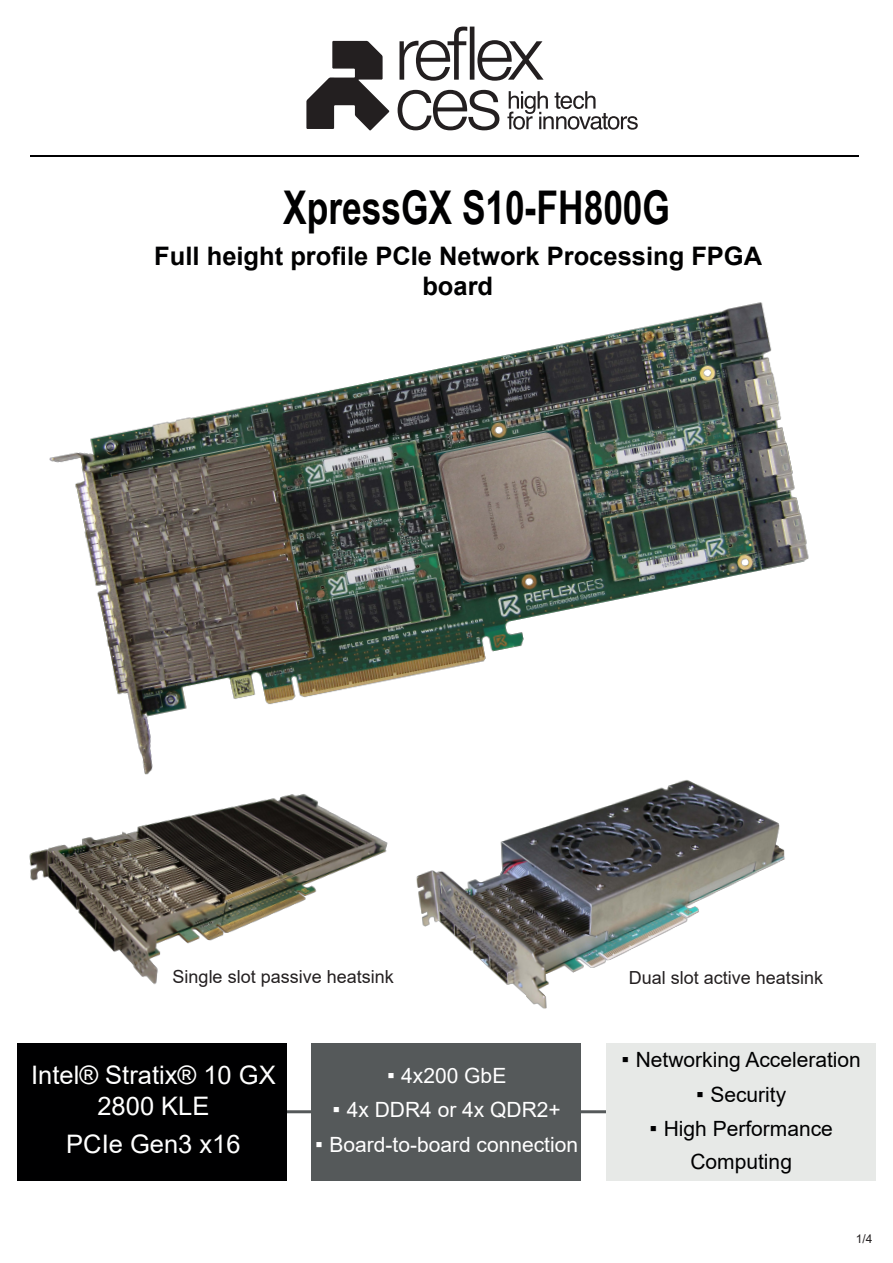
<style>
.page{position:relative;width:893px;height:1263px;background:#fff}
.page>*{position:absolute;margin:0;border:0;box-sizing:border-box;transform-origin:0 0}
.t1{font:700 46.5px "Arial Narrow";color:#000001;scale:.93 1}
.t2{font:700 25.5px/30.6px "Arial";color:#000001;text-align:center}
.t3{font:25.5px/30.6px "Arial";color:#fff;text-align:center}
.t4{font:21px/32.7px "Arial";color:#000001;text-align:center}
.t5{font:21px "Arial";color:#fff}
.t6{font:18px "Arial";color:#231f20}
.t7{font:12px "Arial";color:#231f20}
.s1{font-size:22.5px}
</style>
<div class="page">
<hr style="left:137px;top:1110px;width:654px;height:3px;background:#55595a">
<div style="left:17px;top:1043px;width:269px;height:137px;background:#000001"></div>
<div style="left:607px;top:1043px;width:269px;height:137px;background:#e7e9e7"></div>
<div style="left:312px;top:1043px;width:269px;height:137px;background:#55595a"></div>
<img style="left:49px;top:302px;width:760px;height:452px">
<img style="left:29px;top:754px;width:349px;height:231px">
<img style="left:378px;top:780px;width:407px;height:229px">
<hr style="left:30px;top:155px;width:248px;height:2px;background:#000001">
<hr style="left:275px;top:155px;width:584px;height:2px;background:#000001">
<svg style="left:306px;top:41px;width:83px;height:89px"></svg>
<svg style="left:507px;top:91px;width:131px;height:39px"></svg>
<svg style="left:398px;top:90px;width:101px;height:40px"></svg>
<svg style="left:399px;top:27px;width:145px;height:54px"></svg>
<h1 class="t1" style="left:283px;top:172px;width:417px">XpressGX S10-FH800G</h1>
<p class="t2" style="left:154px;top:240px;width:609px">Full height profile PCIe Network Processing FPGA board</p>
<p class="t6" style="left:173px;top:965px;width:223px">Single slot passive heatsink</p>
<p class="t6" style="left:629px;top:965px;width:196px">Dual slot active heatsink</p>
<p class="t3" style="left:31px;top:1060px;width:246px">Intel® Stratix® 10 GX<br>2800 KLE</p>
<p class="t3" style="left:66px;top:1128px;width:176px">PCIe Gen3 x16</p>
<p class="t5" style="left:387px;top:1061px;width:121px"><span class="s1">▪</span> 4x200 GbE</p>
<p class="t5" style="left:332px;top:1095px;width:230px"><span class="s1">▪</span> 4x DDR4 or 4x QDR2+</p>
<p class="t5" style="left:315px;top:1130px;width:264px"><span class="s1">▪</span> Board-to-board connection</p>
<p class="t4" style="left:621px;top:1043px;width:241px"><span class="s1">▪</span> Networking Acceleration</p>
<p class="t4" style="left:696px;top:1078px;width:92px"><span class="s1">▪</span> Security</p>
<p class="t4" style="left:649px;top:1112px;width:185px"><span class="s1">▪</span> High Performance<br>Computing</p>
<p class="t7" style="left:856px;top:1230px;width:18px">1/4</p>
</div>
